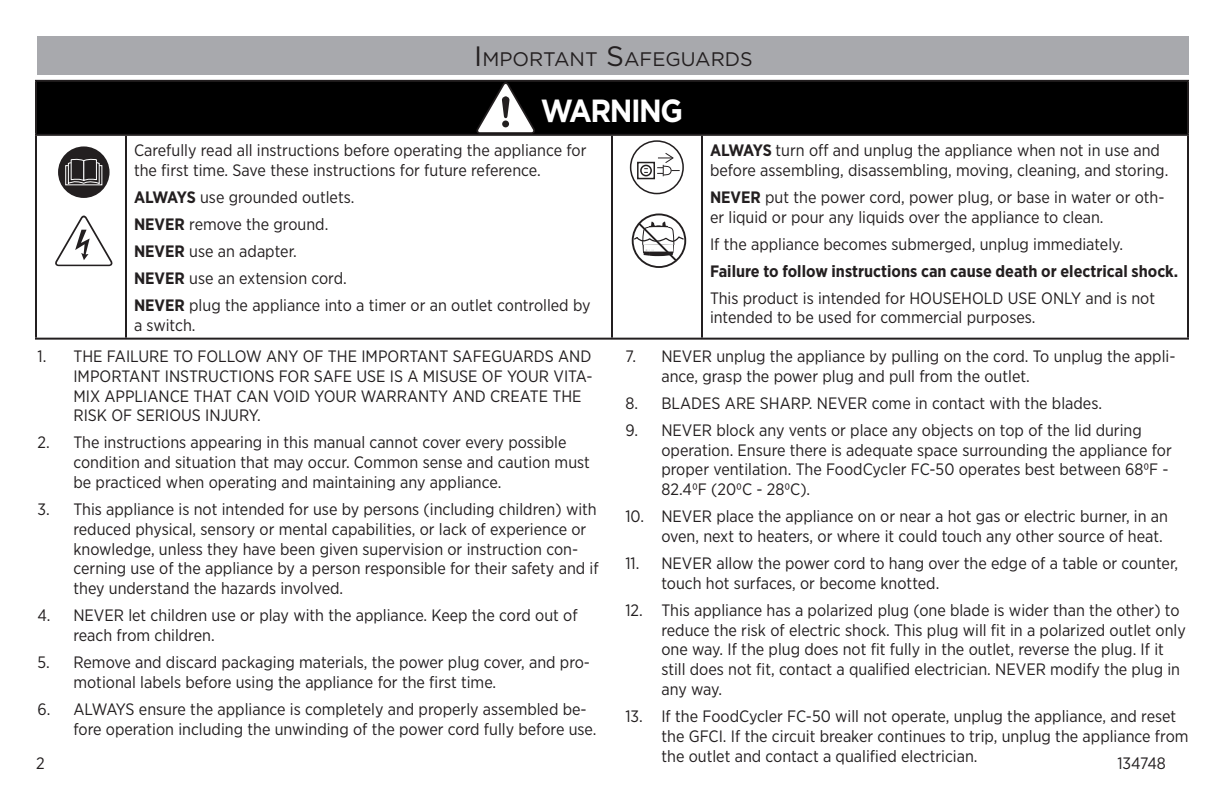
<style>
.page{position:relative;width:1224px;height:792px;background:#fff}
.page>*{position:absolute;margin:0;border:0;box-sizing:border-box;transform-origin:0 0}
.Warning_Table_Header{font:700 32px "Gotham";letter-spacing:-.05em;color:#fff;scale:.9 1}
.t1{font:19.6px "Gotham";color:#231f20}
.Text{font:16.4px/19.8px "Gotham Narrow";color:#231f20}
.Text-2{font:700 16.4px "Gotham Narrow";color:#231f20}
.s1{font-size:28px}
.s2{font-weight:700}
</style>
<div class="page">
<div style="left:37px;top:36px;width:1152px;height:38px;background:#a8a9ad"></div>
<div style="left:36px;top:81px;width:1152px;height:54px;background:#000"></div>
<hr style="left:35px;top:80px;width:91px;height:2px;background:#231f20">
<hr style="left:35px;top:82px;width:2px;height:52px;background:#231f20">
<hr style="left:126px;top:80px;width:486px;height:2px;background:#231f20">
<hr style="left:612px;top:80px;width:90px;height:2px;background:#231f20">
<hr style="left:702px;top:80px;width:487px;height:2px;background:#231f20">
<hr style="left:1187px;top:82px;width:2px;height:52px;background:#231f20">
<hr style="left:35px;top:134px;width:91px;height:2px;background:#231f20">
<hr style="left:35px;top:136px;width:2px;height:202px;background:#231f20">
<hr style="left:126px;top:134px;width:486px;height:2px;background:#231f20">
<hr style="left:125px;top:136px;width:2px;height:202px;background:#231f20">
<hr style="left:612px;top:134px;width:90px;height:2px;background:#231f20">
<hr style="left:611px;top:136px;width:2px;height:202px;background:#231f20">
<hr style="left:702px;top:134px;width:487px;height:2px;background:#231f20">
<hr style="left:701px;top:136px;width:2px;height:202px;background:#231f20">
<hr style="left:1187px;top:136px;width:2px;height:202px;background:#231f20">
<hr style="left:35px;top:338px;width:91px;height:2px;background:#231f20">
<hr style="left:126px;top:338px;width:486px;height:2px;background:#231f20">
<hr style="left:612px;top:338px;width:90px;height:2px;background:#231f20">
<hr style="left:702px;top:338px;width:487px;height:2px;background:#231f20">
<svg style="left:476px;top:82px;width:59px;height:52px"></svg>
<svg style="left:55px;top:215px;width:58px;height:51px"></svg>
<div style="left:630px;top:140px;width:54px;height:54px;border:2px solid #231f20;border-radius:50%"></div>
<div style="left:637px;top:162px;width:18px;height:17px;border:2px solid #231f20"></div>
<div style="left:640px;top:165px;width:12px;height:11px;border:2px solid #231f20;border-radius:50%"></div>
<svg style="left:644px;top:168px;width:4px;height:5px"></svg>
<svg style="left:657px;top:153px;width:23px;height:23px"></svg>
<div style="left:632px;top:213px;width:54px;height:55px;border:2px solid #231f20;border-radius:50%"></div>
<svg style="left:633px;top:220px;width:52px;height:47px"></svg>
<div style="left:58px;top:146px;width:52px;height:52px;background:#231f20;border-radius:50%"></div>
<div style="left:65px;top:165px;width:37px;height:20px;border:1px solid #fff"></div>
<svg style="left:67px;top:158px;width:34px;height:27px"></svg>
<p class="t1" style="left:474px;top:47px;width:278px"><span class="s1">I</span>MPORTANT <span class="s1">S</span>AFEGUARDS</p>
<p class="Warning_Table_Header" style="left:541px;top:90px;width:160px">WARNING</p>
<p class="Text" style="left:134px;top:140px;width:454px">Carefully read all instructions before operating the appliance for the first time. Save these instructions for future reference.</p>
<p class="Text" style="left:134px;top:187px;width:222px"><span class="s2">ALWAYS</span> use grounded outlets.</p>
<p class="Text" style="left:134px;top:214px;width:196px"><span class="s2">NEVER</span> remove the ground.</p>
<p class="Text" style="left:134px;top:241px;width:164px"><span class="s2">NEVER</span> use an adapter.</p>
<p class="Text" style="left:134px;top:268px;width:214px"><span class="s2">NEVER</span> use an extension cord.</p>
<p class="Text" style="left:134px;top:295px;width:458px"><span class="s2">NEVER</span> plug the appliance into a timer or an outlet controlled by a switch.</p>
<p class="Text" style="left:710px;top:140px;width:460px"><span class="s2">ALWAYS</span> turn off and unplug the appliance when not in use and before assembling, disassembling, moving, cleaning, and storing.</p>
<p class="Text" style="left:710px;top:187px;width:456px"><span class="s2">NEVER</span> put the power cord, power plug, or base in water or oth&shy;er liquid or pour any liquids over the appliance to clean.</p>
<p class="Text" style="left:710px;top:234px;width:415px">If the appliance becomes submerged, unplug immediately.</p>
<p class="Text-2" style="left:710px;top:260px;width:470px">Failure to follow instructions can cause death or electrical shock.</p>
<p class="Text" style="left:710px;top:288px;width:447px">This product is intended for HOUSEHOLD USE ONLY and is not intended to be used for commercial purposes.</p>
<p class="Text" style="left:661px;top:346px;width:516px;text-indent:-36px">7. NEVER unplug the appliance by pulling on the cord. To unplug the appli&shy;ance, grasp the power plug and pull from the outlet.</p>
<p class="Text" style="left:625px;top:393px;width:478px">8. BLADES ARE SHARP. NEVER come in contact with the blades.</p>
<p class="Text" style="left:661px;top:420px;width:512px;text-indent:-36px">9. NEVER block any vents or place any objects on top of the lid during operation. Ensure there is adequate space surrounding the appliance for proper ventilation. The FoodCycler FC-50 operates best between 680F - 82.40F (200C - 280C).</p>
<p class="Text" style="left:661px;top:506px;width:508px;text-indent:-36px">10. NEVER place the appliance on or near a hot gas or electric burner, in an oven, next to heaters, or where it could touch any other source of heat.</p>
<p class="Text" style="left:661px;top:553px;width:518px;text-indent:-36px">11. NEVER allow the power cord to hang over the edge of a table or counter, touch hot surfaces, or become knotted.</p>
<p class="Text" style="left:661px;top:600px;width:526px;text-indent:-36px">12. This appliance has a polarized plug (one blade is wider than the other) to reduce the risk of electric shock. This plug will fit in a polarized outlet only one way. If the plug does not fit fully in the outlet, reverse the plug. If it still does not fit, contact a qualified electrician. NEVER modify the plug in any way.</p>
<p class="Text" style="left:661px;top:706px;width:529px;text-indent:-36px">13. If the FoodCycler FC-50 will not operate, unplug the appliance, and reset the GFCI. If the circuit breaker continues to trip, unplug the appliance from the outlet and contact a qualified electrician.</p>
<p class="Text" style="left:73px;top:346px;width:521px;text-indent:-36px">1. THE FAILURE TO FOLLOW ANY OF THE IMPORTANT SAFEGUARDS AND IMPORTANT INSTRUCTIONS FOR SAFE USE IS A MISUSE OF YOUR VITA-MIX APPLIANCE THAT CAN VOID YOUR WARRANTY AND CREATE THE RISK OF SERIOUS INJURY.</p>
<p class="Text" style="left:73px;top:432px;width:518px;text-indent:-36px">2. The instructions appearing in this manual cannot cover every possible condition and situation that may occur. Common sense and caution must be practiced when operating and maintaining any appliance.</p>
<p class="Text" style="left:73px;top:499px;width:527px;text-indent:-36px">3. This appliance is not intended for use by persons (including children) with reduced physical, sensory or mental capabilities, or lack of experience or knowledge, unless they have been given supervision or instruction con&shy;cerning use of the appliance by a person responsible for their safety and if they understand the hazards involved.</p>
<p class="Text" style="left:73px;top:605px;width:506px;text-indent:-36px">4. NEVER let children use or play with the appliance. Keep the cord out of reach from children.</p>
<p class="Text" style="left:73px;top:652px;width:518px;text-indent:-36px">5. Remove and discard packaging materials, the power plug cover, and pro&shy;motional labels before using the appliance for the first time.</p>
<p class="Text" style="left:73px;top:699px;width:525px;text-indent:-36px">6. ALWAYS ensure the appliance is completely and properly assembled be&shy;fore operation including the unwinding of the power cord fully before use.</p>
<p class="Text" style="left:36px;top:753px;width:10px">2</p>
<p class="Text" style="left:1117px;top:753px;width:50px">134748</p>
</div>
